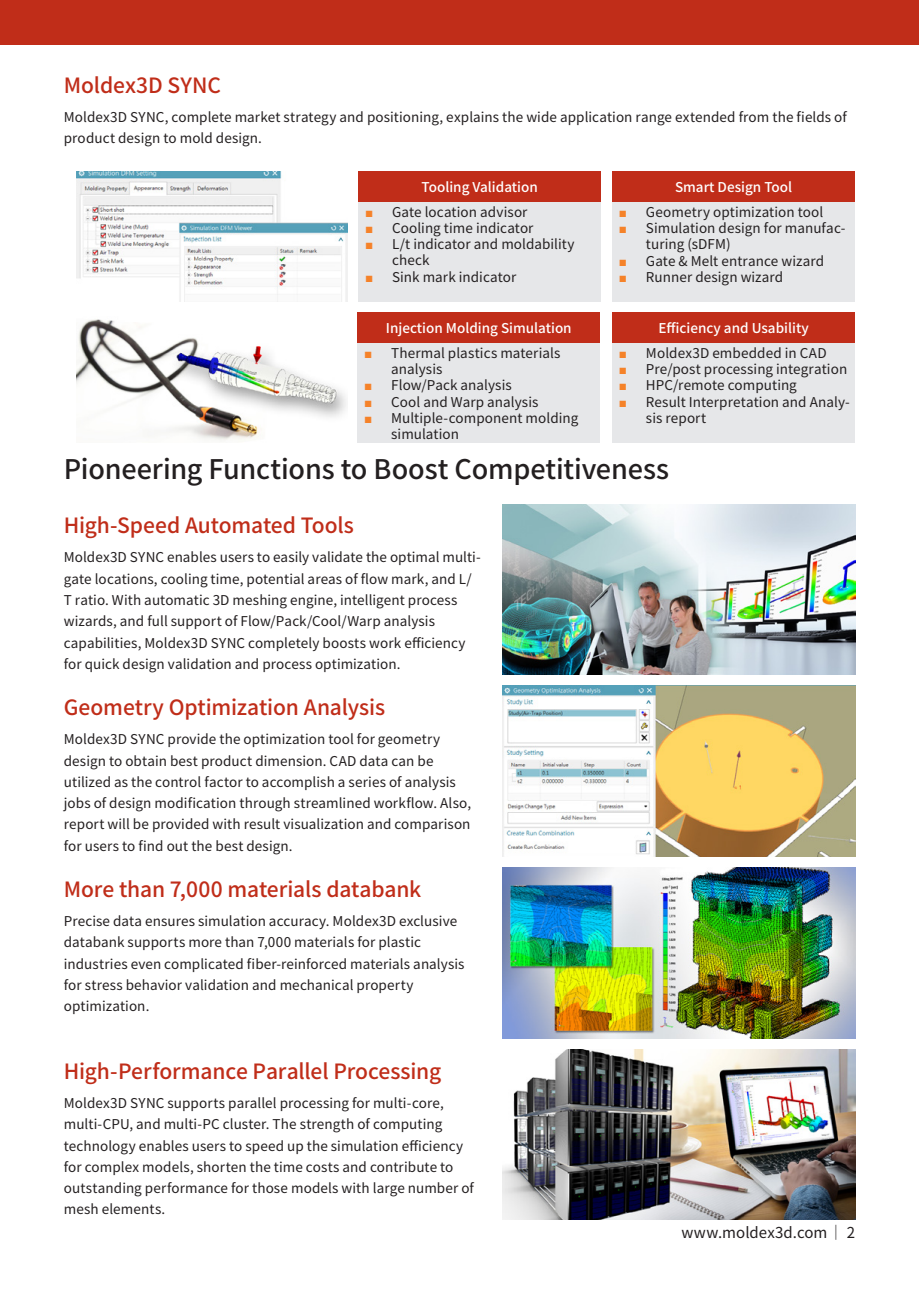
<style>
.page{position:relative;width:919px;height:1289px;background:#fff}
.page>*{position:absolute;margin:0;border:0;box-sizing:border-box;transform-origin:0 0}
.t1{font:500 27px "Noto Sans CJ Ktc";letter-spacing:-.005em;color:#231f20}
.t2{font:500 21px "Noto Sans CJ Ktc";letter-spacing:-.005em;color:#c02d19}
.t3{font:15px "Noto Sans CJ Ktc";letter-spacing:.005em;color:#231f20}
.t4{font:13.5px/21.3px "Noto Sans CJ Ktc";letter-spacing:.005em;color:#231f20}
.t5{font:500 13.5px "Noto Sans CJ Ktc";color:#fff}
.s1{font-family:"Arial";color:#f58229}
</style>
<div class="page">
<div style="left:612px;top:171px;width:242px;height:30px;background:#c02d19"></div>
<div style="left:612px;top:202px;width:242px;height:100px;background:#e6e7e9"></div>
<div style="left:0;top:0;width:918px;height:45px;background:#c02d19"></div>
<img style="left:76px;top:171px;width:271px;height:131px">
<img style="left:502px;top:686px;width:353px;height:170px">
<img style="left:502px;top:867px;width:353px;height:170px">
<img style="left:502px;top:1049px;width:353px;height:170px">
<img style="left:502px;top:504px;width:353px;height:170px">
<div style="left:612px;top:312px;width:242px;height:30px;background:#c02d19"></div>
<div style="left:612px;top:343px;width:242px;height:100px;background:#e6e7e9"></div>
<div style="left:358px;top:171px;width:243px;height:30px;background:#c02d19"></div>
<div style="left:358px;top:202px;width:243px;height:100px;background:#e6e7e9"></div>
<div style="left:357px;top:312px;width:243px;height:30px;background:#c02d19"></div>
<div style="left:357px;top:343px;width:243px;height:100px;background:#e6e7e9"></div>
<img style="left:76px;top:319px;width:270px;height:122px">
<p class="t2" style="left:64px;top:73px;width:159px">Moldex3D SYNC</p>
<p class="t4" style="left:64px;top:107px;width:784px">Moldex3D SYNC, complete market strategy and positioning, explains the wide application range extended from the fields of product design to mold design.</p>
<p class="t5" style="left:421px;top:179px;width:118px">Tooling Validation</p>
<p class="t4" style="left:365px;top:201px;width:164px"><span class="s1">■</span> Gate location advisor</p>
<p class="t4" style="left:365px;top:218px;width:170px"><span class="s1">■</span> Cooling time indicator</p>
<p class="t4" style="left:392px;top:236px;width:184px;line-height:16.2px;text-indent:-27px"><span class="s1">■</span> L/t indicator and moldability check</p>
<p class="t4" style="left:365px;top:266px;width:153px"><span class="s1">■</span> Sink mark indicator</p>
<p class="t5" style="left:386px;top:320px;width:187px">Injection Molding Simulation</p>
<p class="t4" style="left:391px;top:345px;width:171px;line-height:16.2px;text-indent:-27px"><span class="s1">■</span> Thermal plastics materials analysis</p>
<p class="t4" style="left:364px;top:375px;width:149px"><span class="s1">■</span> Flow/Pack analysis</p>
<p class="t4" style="left:364px;top:391px;width:176px"><span class="s1">■</span> Cool and Warp analysis</p>
<p class="t4" style="left:391px;top:410px;width:189px;line-height:16.2px;text-indent:-27px"><span class="s1">■</span> Multiple-component molding simulation</p>
<p class="t5" style="left:675px;top:179px;width:119px">Smart Design Tool</p>
<p class="t4" style="left:619px;top:202px;width:206px"><span class="s1">■</span> Geometry optimization tool</p>
<p class="t4" style="left:646px;top:220px;width:201px;line-height:16.2px;text-indent:-27px"><span class="s1">■</span> Simulation design for manufac&shy;turing (sDFM)</p>
<p class="t4" style="left:619px;top:250px;width:207px"><span class="s1">■</span> Gate &amp; Melt entrance wizard</p>
<p class="t4" style="left:619px;top:266px;width:166px"><span class="s1">■</span> Runner design wizard</p>
<p class="t5" style="left:658px;top:320px;width:152px">Efficiency and Usability</p>
<p class="t4" style="left:619px;top:343px;width:209px"><span class="s1">■</span> Moldex3D embedded in CAD</p>
<p class="t4" style="left:619px;top:359px;width:230px"><span class="s1">■</span> Pre/post processing integration</p>
<p class="t4" style="left:619px;top:375px;width:179px"><span class="s1">■</span> HPC/remote computing</p>
<p class="t4" style="left:646px;top:394px;width:205px;line-height:16.2px;text-indent:-27px"><span class="s1">■</span> Result Interpretation and Analy&shy;sis report</p>
<p class="t1" style="left:64px;top:454px;width:606px">Pioneering Functions to Boost Competitiveness</p>
<p class="t2" style="left:64px;top:514px;width:292px">High-Speed Automated Tools</p>
<p class="t4" style="left:64px;top:547px;width:418px">Moldex3D SYNC enables users to easily validate the optimal multi&shy;gate locations, cooling time, potential areas of flow mark, and L/ T ratio. With automatic 3D meshing engine, intelligent process wizards, and full support of Flow/Pack/Cool/Warp analysis capabilities, Moldex3D SYNC completely boosts work efficiency for quick design validation and process optimization.</p>
<p class="t2" style="left:64px;top:695px;width:323px">Geometry Optimization Analysis</p>
<p class="t4" style="left:64px;top:729px;width:409px">Moldex3D SYNC provide the optimization tool for geometry design to obtain best product dimension. CAD data can be utilized as the control factor to accomplish a series of analysis jobs of design modification through streamlined workflow. Also, report will be provided with result visualization and comparison for users to find out the best design.</p>
<p class="t2" style="left:64px;top:877px;width:359px">More than 7,000 materials databank</p>
<p class="t4" style="left:64px;top:910px;width:402px">Precise data ensures simulation accuracy. Moldex3D exclusive databank supports more than 7,000 materials for plastic industries even complicated fiber-reinforced materials analysis for stress behavior validation and mechanical property optimization.</p>
<p class="t2" style="left:64px;top:1059px;width:379px">High-Performance Parallel Processing</p>
<p class="t4" style="left:64px;top:1092px;width:411px">Moldex3D SYNC supports parallel processing for multi-core, multi-CPU, and multi-PC cluster. The strength of computing technology enables users to speed up the simulation efficiency for complex models, shorten the time costs and contribute to outstanding performance for those models with large number of mesh elements.</p>
<p class="t3" style="left:681px;top:1224px;width:175px">www.moldex3d.com│ 2</p>
</div>
